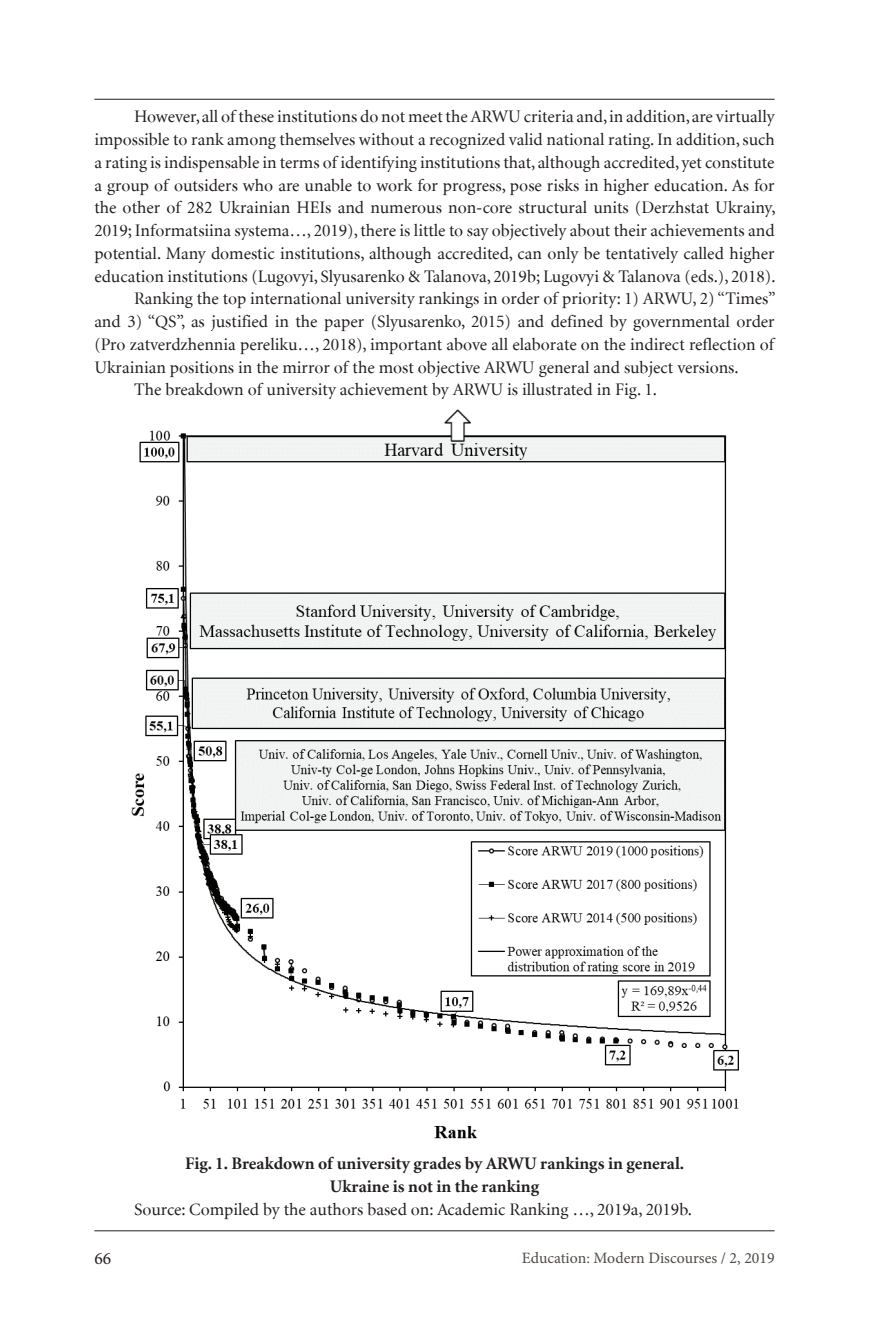
<style>
.page{position:relative;width:869px;height:1340px;background:#fff}
.page>*{position:absolute;margin:0;border:0;box-sizing:border-box;transform-origin:0 0}
.t1{font:17.5px "Minion Cyrillic";color:#231f20}
.t2{font:700 17.5px/22.8px "Minion Cyrillic";color:#231f20;text-align:center}
.t3{font:17.5px "Minion Pro";color:#231f20}
.t4{font:15.75px "Minion Pro";color:#524a47}
</style>
<div class="page">
<hr style="left:94px;top:1230px;width:680px;height:1px;background:#231f20">
<hr style="left:94px;top:99px;width:680px;height:1px;background:#231f20">
<img style="left:131px;top:409px;width:608px;height:730px">
<p class="t1" style="left:134px;top:106px;width:641px">However, all of these institutions do not meet the ARWU criteria and, in addition, are virtually</p>
<p class="t1" style="left:94px;top:129px;width:681px">impossible to rank among themselves without a recognized valid national rating. In addition, such</p>
<p class="t1" style="left:94px;top:152px;width:681px">a rating is indispensable in terms of identifying institutions that, although accredited, yet constitute</p>
<p class="t1" style="left:94px;top:174px;width:681px">a group of outsiders who are unable to work for progress, pose risks in higher education. As for</p>
<p class="t1" style="left:94px;top:197px;width:682px">the other of 282 Ukrainian HEIs and numerous non-core structural units (Derzhstat Ukrainy,</p>
<p class="t1" style="left:94px;top:220px;width:681px">2019; Informatsiina systema…, 2019), there is little to say objectively about their achievements and</p>
<p class="t1" style="left:94px;top:243px;width:681px">potential. Many domestic institutions, although accredited, can only be tentatively called higher</p>
<p class="t1" style="left:94px;top:265px;width:682px">education institutions (Lugovyi, Slyusarenko &amp; Talanova, 2019b; Lugovyi &amp; Talanova (eds.), 2018).</p>
<p class="t1" style="left:134px;top:288px;width:642px">Ranking the top international university rankings in order of priority: 1) ARWU, 2) “Times”</p>
<p class="t1" style="left:94px;top:311px;width:681px">and 3) “QS”, as justified in the paper (Slyusarenko, 2015) and defined by governmental order</p>
<p class="t1" style="left:94px;top:334px;width:681px">(Pro zatverdzhennia pereliku…, 2018), important above all elaborate on the indirect reflection of</p>
<p class="t1" style="left:94px;top:356px;width:645px">Ukrainian positions in the mirror of the most objective ARWU general and subject versions.</p>
<p class="t1" style="left:134px;top:379px;width:524px">The breakdown of university achievement by ARWU is illustrated in Fig. 1.</p>
<p class="t2" style="left:185px;top:1152px;width:500px">Fig. 1. Breakdown of university grades by ARWU rankings in general.<br>Ukraine is not in the ranking</p>
<p class="t1" style="left:134px;top:1198px;width:559px">Source: Сompiled by the authors based on: Academic Ranking …, 2019a, 2019b.</p>
<p class="t3" style="left:94px;top:1246px;width:18px">66</p>
<p class="t4" style="left:521px;top:1247px;width:254px">Education: Modern Discourses / 2, 2019</p>
</div>
